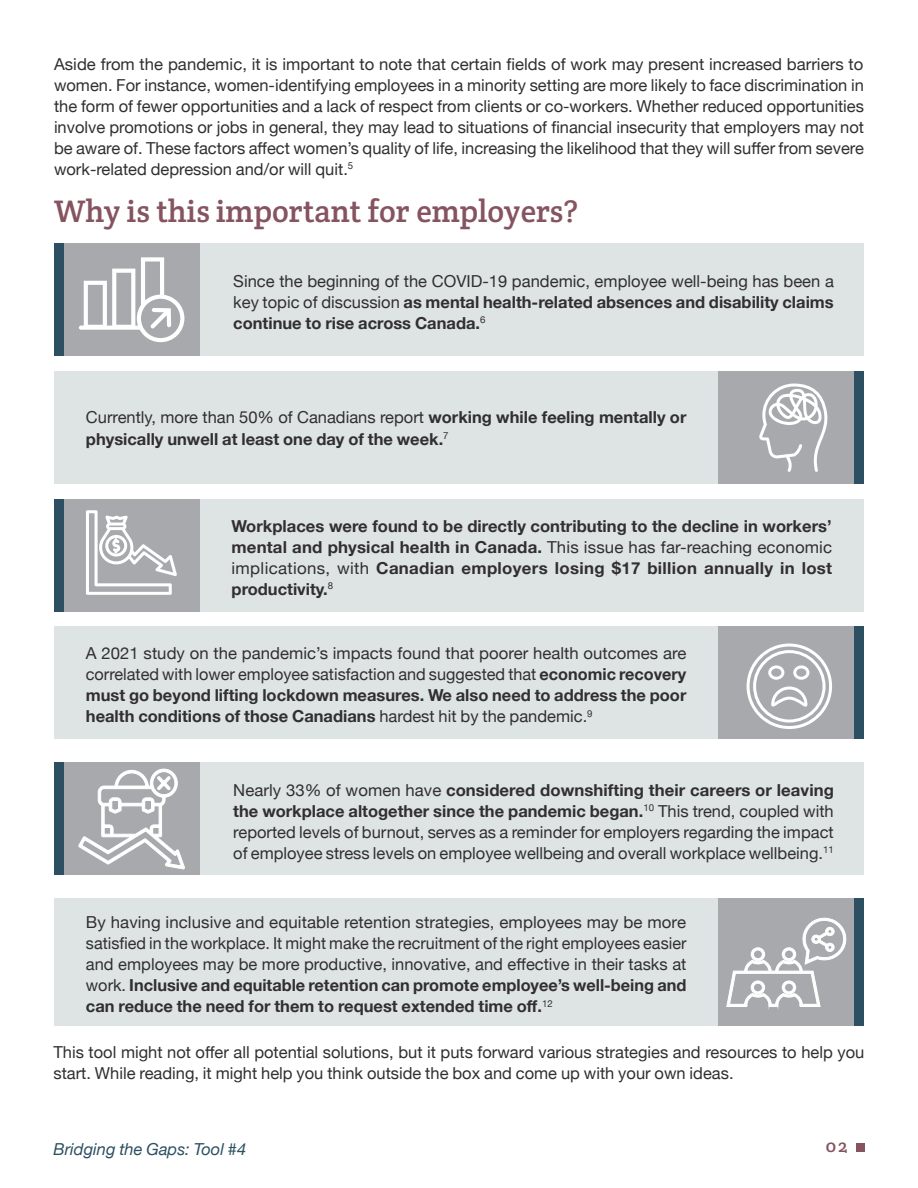
<style>
.page{position:relative;width:918px;height:1188px;background:#fff}
.page>*{position:absolute;margin:0;border:0;box-sizing:border-box;transform-origin:0 0}
.t1{font:31.5px "Crete Round";color:#855460}
.t2{font:18px "Crete Round";color:#855460}
.Body_Text{font:16.5px/21px "Helvetica Neue";color:#312f30;text-align:justify}
.Body_Text-2{font:700 16.5px/21px "Helvetica Neue";color:#312f30}
.t3{font:italic 16.5px "Helvetica Neue";color:#2c4f61}
.s1{font-weight:700}
.s2{font-weight:400}
</style>
<div class="page">
<div style="left:856px;top:1143px;width:9px;height:9px;background:#855460"></div>
<div style="left:200px;top:244px;width:664px;height:112px;background:#dee3e4"></div>
<div style="left:200px;top:499px;width:664px;height:112px;background:#dee3e4"></div>
<div style="left:200px;top:763px;width:664px;height:112px;background:#dee3e4"></div>
<div style="left:54px;top:372px;width:664px;height:112px;background:#dee3e4"></div>
<div style="left:54px;top:627px;width:664px;height:112px;background:#dee3e4"></div>
<div style="left:54px;top:899px;width:664px;height:127px;background:#dee3e4"></div>
<div style="left:64px;top:244px;width:136px;height:112px;background:#a8a9ad"></div>
<div style="left:64px;top:499px;width:136px;height:112px;background:#a8a9ad"></div>
<div style="left:64px;top:763px;width:136px;height:112px;background:#a8a9ad"></div>
<div style="left:718px;top:372px;width:136px;height:112px;background:#a8a9ad"></div>
<div style="left:718px;top:627px;width:136px;height:112px;background:#a8a9ad"></div>
<div style="left:718px;top:899px;width:136px;height:127px;background:#a8a9ad"></div>
<div style="left:54px;top:244px;width:10px;height:112px;background:#2c4f61"></div>
<div style="left:54px;top:499px;width:10px;height:112px;background:#2c4f61"></div>
<div style="left:54px;top:763px;width:10px;height:112px;background:#2c4f61"></div>
<div style="left:854px;top:372px;width:10px;height:112px;background:#2c4f61"></div>
<div style="left:854px;top:627px;width:10px;height:112px;background:#2c4f61"></div>
<div style="left:854px;top:899px;width:10px;height:127px;background:#2c4f61"></div>
<svg style="left:79px;top:257px;width:105px;height:85px"></svg>
<svg style="left:86px;top:510px;width:91px;height:85px"></svg>
<svg style="left:759px;top:384px;width:69px;height:88px"></svg>
<svg style="left:747px;top:644px;width:85px;height:85px"></svg>
<svg style="left:78px;top:769px;width:107px;height:100px"></svg>
<svg style="left:726px;top:917px;width:121px;height:90px"></svg>
<p class="Body_Text" style="left:54px;top:54px;width:812px">Aside from the pandemic, it is important to note that certain fields of work may present increased barriers to women. For instance, women-identifying employees in a minority setting are more likely to face discrimination in the form of fewer opportunities and a lack of respect from clients or co-workers. Whether reduced opportunities involve promotions or jobs in general, they may lead to situations of financial insecurity that employers may not be aware of. These factors affect women’s quality of life, increasing the likelihood that they will suffer from severe work-related depression and/or will quit.<sup>5</sup></p>
<p class="t1" style="left:54px;top:191px;width:526px">Why is this important for employers?</p>
<p class="Body_Text" style="left:233px;top:271px;width:602px">Since the beginning of the COVID-19 pandemic, employee well-being has been a key topic of discussion <span class="s1">as mental health-related absences and disability claims continue to rise across Canada.</span><sup>6</sup></p>
<p class="Body_Text-2" style="left:86px;top:407px;width:602px;line-height:21.6px"><span class="s2">Currently, more than 50% of Canadians report</span> working while feeling mentally or physically unwell at least one day of the week.<sup>7</sup></p>
<p class="Body_Text-2" style="left:232px;top:516px;width:602px;text-align:justify">Workplaces were found to be directly contributing to the decline in workers’ mental and physical health in Canada. <span class="s2">This issue has far-reaching economic implications, with</span> Canadian employers losing $17 billion annually in lost productivity.<sup>8</sup></p>
<p class="Body_Text" style="left:86px;top:644px;width:602px">A 2021 study on the pandemic’s impacts found that poorer health outcomes are correlated with lower employee satisfaction and suggested that <span class="s1">economic recovery must go beyond lifting lockdown measures. We also need to address the poor health conditions of those Canadians</span> hardest hit by the pandemic.<sup>9</sup></p>
<p class="Body_Text" style="left:233px;top:780px;width:602px">Nearly 33% of women have <span class="s1">considered downshifting their careers or leaving the workplace altogether since the pandemic began.</span><sup>10</sup> This trend, coupled with reported levels of burnout, serves as a reminder for employers regarding the impact of employee stress levels on employee wellbeing and overall workplace wellbeing.<sup>11</sup></p>
<p class="Body_Text" style="left:86px;top:913px;width:602px">By having inclusive and equitable retention strategies, employees may be more satisfied in the workplace. It might make the recruitment of the right employees easier and employees may be more productive, innovative, and effective in their tasks at work. <span class="s1">Inclusive and equitable retention can promote employee’s well-being and can reduce the need for them to request extended time off.</span><sup>12</sup></p>
<p class="Body_Text" style="left:53px;top:1043px;width:812px">This tool might not offer all potential solutions, but it puts forward various strategies and resources to help you start. While reading, it might help you think outside the box and come up with your own ideas.</p>
<p class="t3" style="left:53px;top:1138px;width:194px">Bridging the Gaps: Tool #4</p>
<p class="t2" style="left:826px;top:1134px;width:23px">02</p>
</div>
